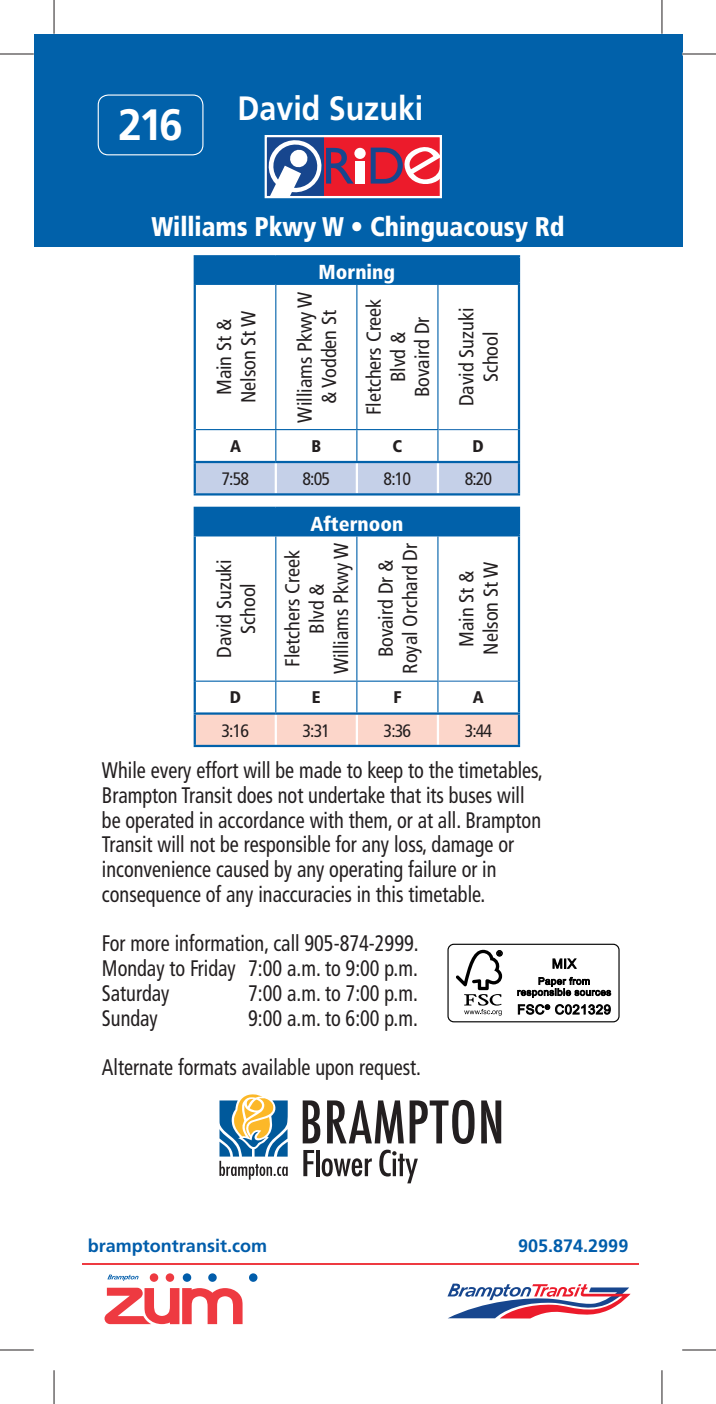
<style>
.page{position:relative;width:716px;height:1404px;background:#fff}
.page>*{position:absolute;margin:0;border:0;box-sizing:border-box;transform-origin:0 0}
.t1{font:700 43.88px "Frutiger";color:#fff}
.t2{font:700 33.75px "Frutiger";color:#fff;scale:.9 1}
.t3{font:900 condensed 27px "Frutiger";color:#fff;scale:.95 1}
.t4{font:condensed 22.5px/24.8px "Frutiger";color:#231f20;scale:.9 1}
.t5{font:condensed 20.25px/24.3px "Frutiger";color:#231f20;text-align:center}
.t6{font:900 condensed 20.25px "Frutiger";color:#fff}
.t7{font:condensed 18px "Frutiger";letter-spacing:-.05em;color:#231f20}
.t8{font:700 18px "Frutiger";color:#015dab}
.t9{font:900 condensed 16.88px "Frutiger";color:#231f20}
</style>
<div class="page">
<hr style="left:82px;top:1264px;width:556px;height:1px;background:#ee3a41">
<svg style="left:107px;top:1275px;width:32px;height:6px"></svg>
<div style="left:166px;top:1273px;width:8px;height:9px;background:#ee3a41;border-radius:50%"></div>
<div style="left:150px;top:1273px;width:8px;height:9px;background:#ee3a41;border-radius:50%"></div>
<div style="left:183px;top:1273px;width:8px;height:9px;background:#015dab;border-radius:50%"></div>
<div style="left:208px;top:1273px;width:9px;height:9px;background:#015dab;border-radius:50%"></div>
<div style="left:249px;top:1273px;width:8px;height:9px;background:#015dab;border-radius:50%"></div>
<svg style="left:104px;top:1288px;width:138px;height:36px"></svg>
<svg style="left:447px;top:1284px;width:183px;height:35px"></svg>
<svg style="left:302px;top:1100px;width:18px;height:43px"></svg>
<svg style="left:327px;top:1100px;width:147px;height:44px"></svg>
<svg style="left:481px;top:1100px;width:20px;height:43px"></svg>
<svg style="left:219px;top:1094px;width:69px;height:86px"></svg>
<svg style="left:303px;top:1150px;width:11px;height:26px"></svg>
<hr style="left:316px;top:1150px;width:3px;height:26px;background:#231f20">
<svg style="left:321px;top:1158px;width:51px;height:18px"></svg>
<svg style="left:379px;top:1150px;width:39px;height:33px"></svg>
<div style="left:195px;top:256px;width:324px;height:28px;background:#0161aa"></div>
<div style="left:196px;top:463px;width:322px;height:30px;background:#c5d0e8"></div>
<hr style="left:275px;top:463px;width:2px;height:30px;background:#fff">
<hr style="left:356px;top:463px;width:2px;height:30px;background:#fff">
<hr style="left:437px;top:463px;width:2px;height:30px;background:#fff">
<hr style="left:194px;top:255px;width:82px;height:2px;background:#0161aa">
<hr style="left:194px;top:257px;width:2px;height:26px;background:#0161aa">
<hr style="left:276px;top:255px;width:244px;height:2px;background:#0161aa">
<hr style="left:518px;top:257px;width:2px;height:26px;background:#0161aa">
<hr style="left:194px;top:283px;width:82px;height:2px;background:#0161aa">
<hr style="left:194px;top:285px;width:2px;height:145px;background:#0161aa">
<hr style="left:276px;top:283px;width:244px;height:2px;background:#0161aa">
<hr style="left:518px;top:285px;width:2px;height:145px;background:#0161aa">
<hr style="left:194px;top:430px;width:2px;height:31px;background:#0161aa">
<hr style="left:518px;top:430px;width:2px;height:31px;background:#0161aa">
<hr style="left:275px;top:285px;width:1px;height:144px;background:#0161aa">
<hr style="left:356px;top:285px;width:1px;height:144px;background:#0161aa">
<hr style="left:437px;top:285px;width:1px;height:144px;background:#0161aa">
<hr style="left:196px;top:429px;width:161px;height:1px;background:#0161aa">
<hr style="left:275px;top:430px;width:1px;height:31px;background:#0161aa">
<hr style="left:357px;top:429px;width:81px;height:1px;background:#0161aa">
<hr style="left:356px;top:430px;width:1px;height:31px;background:#0161aa">
<hr style="left:437px;top:430px;width:1px;height:31px;background:#0161aa">
<hr style="left:438px;top:429px;width:80px;height:1px;background:#2774b6">
<hr style="left:194px;top:461px;width:82px;height:2px;background:#0161aa">
<hr style="left:194px;top:463px;width:2px;height:30px;background:#0161aa">
<hr style="left:276px;top:461px;width:244px;height:2px;background:#0161aa">
<hr style="left:518px;top:463px;width:2px;height:30px;background:#0161aa">
<hr style="left:194px;top:493px;width:326px;height:3px;background:#0161aa">
<div style="left:195px;top:508px;width:324px;height:27px;background:#0161aa"></div>
<div style="left:196px;top:715px;width:322px;height:30px;background:#fcd6ca"></div>
<hr style="left:275px;top:715px;width:2px;height:30px;background:#fff">
<hr style="left:356px;top:715px;width:2px;height:30px;background:#fff">
<hr style="left:437px;top:715px;width:2px;height:30px;background:#fff">
<hr style="left:194px;top:507px;width:82px;height:2px;background:#0161aa">
<hr style="left:194px;top:509px;width:2px;height:25px;background:#0161aa">
<hr style="left:276px;top:507px;width:244px;height:2px;background:#0161aa">
<hr style="left:518px;top:509px;width:2px;height:25px;background:#0161aa">
<hr style="left:194px;top:534px;width:82px;height:2px;background:#0161aa">
<hr style="left:194px;top:536px;width:2px;height:145px;background:#0161aa">
<hr style="left:276px;top:534px;width:244px;height:2px;background:#0161aa">
<hr style="left:518px;top:536px;width:2px;height:145px;background:#0161aa">
<hr style="left:194px;top:681px;width:2px;height:31px;background:#0161aa">
<hr style="left:518px;top:681px;width:2px;height:31px;background:#0161aa">
<hr style="left:275px;top:536px;width:1px;height:145px;background:#0161aa">
<hr style="left:356px;top:536px;width:1px;height:145px;background:#0161aa">
<hr style="left:437px;top:536px;width:1px;height:145px;background:#0161aa">
<hr style="left:196px;top:681px;width:161px;height:1px;background:#0161aa">
<hr style="left:275px;top:682px;width:1px;height:30px;background:#0161aa">
<hr style="left:357px;top:681px;width:81px;height:1px;background:#0161aa">
<hr style="left:356px;top:682px;width:1px;height:30px;background:#0161aa">
<hr style="left:437px;top:682px;width:1px;height:30px;background:#0161aa">
<hr style="left:438px;top:681px;width:80px;height:1px;background:#2774b6">
<hr style="left:194px;top:712px;width:82px;height:3px;background:#0161aa">
<hr style="left:194px;top:715px;width:2px;height:30px;background:#0161aa">
<hr style="left:276px;top:712px;width:244px;height:3px;background:#0161aa">
<hr style="left:518px;top:715px;width:2px;height:30px;background:#0161aa">
<hr style="left:194px;top:745px;width:326px;height:2px;background:#0161aa">
<div style="left:34px;top:204px;width:648px;height:43px;background:#0161aa"></div>
<div style="left:447px;top:944px;width:172px;height:78px;border:1px solid #000;border-radius:6px"></div>
<svg style="left:456px;top:950px;width:46px;height:66px"></svg>
<svg style="left:552px;top:958px;width:25px;height:11px"></svg>
<svg style="left:517px;top:977px;width:94px;height:21px"></svg>
<svg style="left:517px;top:1004px;width:93px;height:11px"></svg>
<div style="left:34px;top:34px;width:648px;height:171px;background:#0161aa"></div>
<img style="left:97px;top:95px;width:107px;height:61px">
<div style="left:98px;top:95px;width:105px;height:60px;background:#0161aa;border-radius:10px"></div>
<div style="left:98px;top:94px;width:105px;height:61px;border:1px solid #fff;border-radius:10px"></div>
<div style="left:324px;top:136px;width:116px;height:60px;background:#ec1b2b"></div>
<svg style="left:267px;top:138px;width:87px;height:57px"></svg>
<div style="left:355px;top:161px;width:10px;height:22px;background:#fff"></div>
<div style="left:354px;top:148px;width:11px;height:11px;background:#fff;border-radius:50%"></div>
<svg style="left:370px;top:147px;width:69px;height:37px"></svg>
<div style="left:264px;top:135px;width:178px;height:63px;border:2px solid #fff"></div>
<hr style="left:0;top:54px;width:34px;height:1px;background:#231f20">
<hr style="left:682px;top:54px;width:34px;height:1px;background:#231f20">
<hr style="left:0;top:1350px;width:34px;height:1px;background:#231f20">
<hr style="left:682px;top:1350px;width:34px;height:1px;background:#231f20">
<hr style="left:54px;top:0;width:1px;height:34px;background:#231f20">
<hr style="left:54px;top:1370px;width:1px;height:34px;background:#231f20">
<hr style="left:661px;top:0;width:1px;height:34px;background:#231f20">
<hr style="left:661px;top:1370px;width:1px;height:34px;background:#231f20">
<h1 class="t1" style="left:118px;top:107px;width:66px">216</h1>
<h2 class="t2" style="left:237px;top:95px;width:208px">David Suzuki</h2>
<p class="t3" style="left:151px;top:216px;width:436px">Williams Pkwy W • Chinguacousy Rd</p>
<p class="t5" style="left:213px;top:403px;width:94px;rotate:-90deg">Main St &amp;<br>Nelson St W</p>
<p class="t6" style="left:318px;top:264px;width:78px">Morning</p>
<p class="t5" style="left:294px;top:423px;width:133px;rotate:-90deg">Williams Pkwy W &amp; Vodden St</p>
<p class="t5" style="left:363px;top:415px;width:118px;rotate:-90deg">Fletchers Creek<br>Blvd &amp;<br>Bovaird Dr</p>
<p class="t5" style="left:456px;top:406px;width:100px;rotate:-90deg">David Suzuki<br>School</p>
<p class="t9" style="left:230px;top:439px;width:12px">A</p>
<p class="t9" style="left:311px;top:439px;width:11px">B</p>
<p class="t9" style="left:392px;top:439px;width:11px">C</p>
<p class="t9" style="left:472px;top:439px;width:13px">D</p>
<p class="t7" style="left:221px;top:471px;width:29px">7:58</p>
<p class="t7" style="left:302px;top:471px;width:29px">8:05</p>
<p class="t7" style="left:383px;top:471px;width:29px">8:10</p>
<p class="t7" style="left:464px;top:471px;width:29px">8:20</p>
<p class="t6" style="left:310px;top:515px;width:95px">Afternoon</p>
<p class="t5" style="left:213px;top:658px;width:100px;rotate:-90deg">David Suzuki<br>School</p>
<p class="t5" style="left:282px;top:674px;width:133px;rotate:-90deg">Fletchers Creek<br>Blvd &amp;<br>Williams Pkwy W</p>
<p class="t5" style="left:375px;top:674px;width:132px;rotate:-90deg">Bovaird Dr &amp;<br>Royal Orchard Dr</p>
<p class="t5" style="left:456px;top:655px;width:94px;rotate:-90deg">Main St &amp;<br>Nelson St W</p>
<p class="t9" style="left:230px;top:691px;width:13px">D</p>
<p class="t9" style="left:312px;top:691px;width:10px">E</p>
<p class="t9" style="left:393px;top:691px;width:10px">F</p>
<p class="t9" style="left:472px;top:691px;width:12px">A</p>
<p class="t7" style="left:221px;top:723px;width:29px">3:16</p>
<p class="t7" style="left:302px;top:723px;width:29px">3:31</p>
<p class="t7" style="left:383px;top:723px;width:29px">3:36</p>
<p class="t7" style="left:464px;top:723px;width:29px">3:44</p>
<p class="t4" style="left:102px;top:760px;width:491px">While every effort will be made to keep to the timetables, Brampton Transit does not undertake that its buses will be operated in accordance with them, or at all. Brampton Transit will not be responsible for any loss, damage or inconvenience caused by any operating failure or in consequence of any inaccuracies in this timetable.</p>
<p class="t4" style="left:102px;top:933px;width:353px;text-align:justify">For more information, call 905-874-2999.<br>Monday to Friday 7:00 a.m. to 9:00 p.m.<br>Saturday</p>
<p class="t4" style="left:248px;top:982px;width:190px">7:00 a.m. to 7:00 p.m.</p>
<p class="t4" style="left:102px;top:1007px;width:64px">Sunday</p>
<p class="t4" style="left:248px;top:1007px;width:190px">9:00 a.m. to 6:00 p.m.</p>
<p class="t4" style="left:102px;top:1057px;width:356px">Alternate formats available upon request.</p>
<p class="t8" style="left:88px;top:1238px;width:181px">bramptontransit.com</p>
<p class="t8" style="left:518px;top:1238px;width:112px">905.874.2999</p>
</div>
